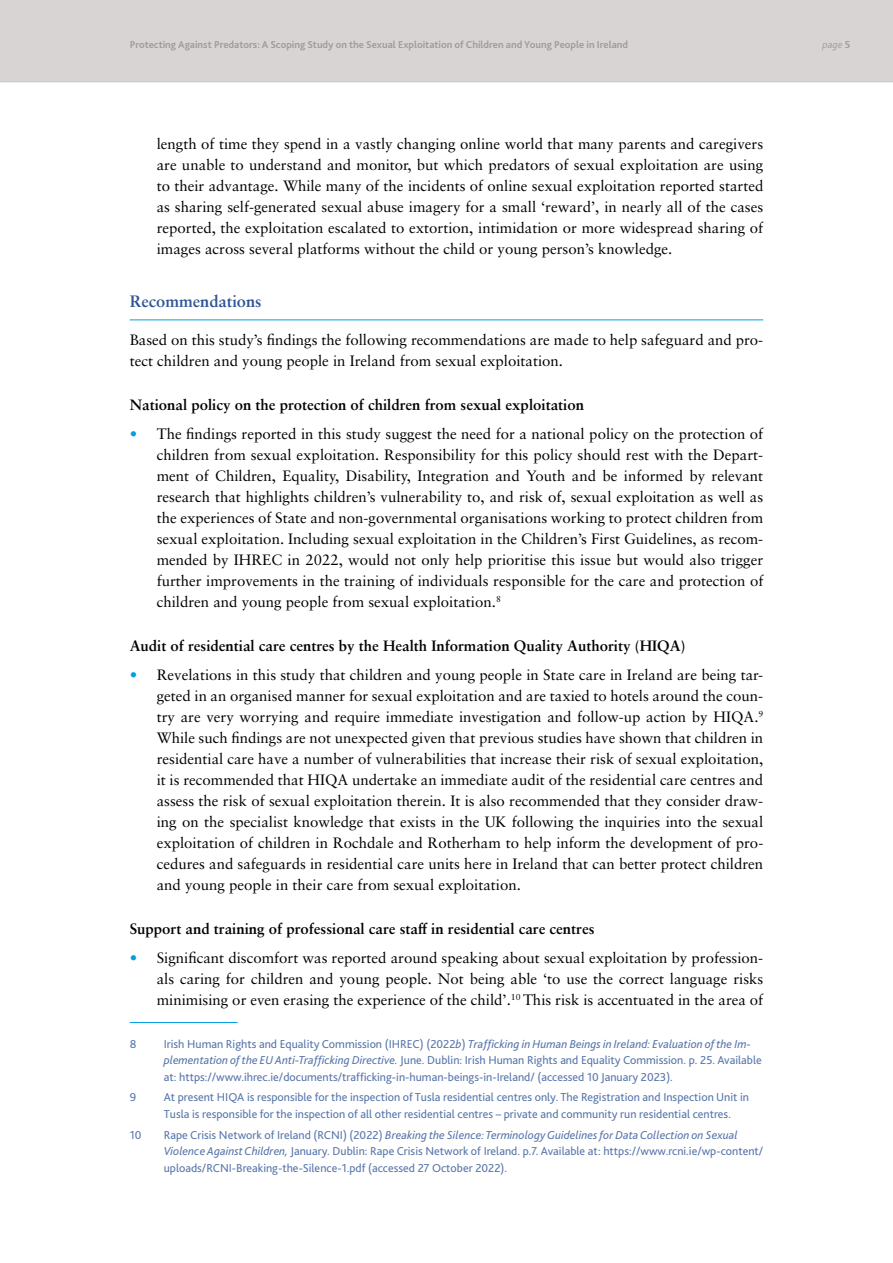
<style>
.page{position:relative;width:893px;height:1263px;background:#fff}
.page>*{position:absolute;margin:0;border:0;box-sizing:border-box;transform-origin:0 0}
.t1{font:700 16.5px "Sabon LT Pro";color:#2f5496}
.t2{font:15px/21px "Sabon";color:#000;text-align:justify}
.t3{font:700 15px "Sabon LT Pro";color:#000}
.t4{font:12px/16.5px "Bliss 2";color:#5876ab}
.t5{font:700 10.5px "Bliss 2";color:#9d9d9c}
.t6{font:italic 300 10.5px "Bliss 2";color:#9d9d9c}
.s1{font-weight:700;font-style:normal}
.s2{color:#009fe3}
.s3{font-style:italic}
</style>
<div class="page">
<div style="left:0;top:0;width:893px;height:82px;background:#d8d4d3"></div>
<hr style="left:130px;top:319px;width:633px;height:1px;background:#009fe3">
<hr style="left:130px;top:1022px;width:108px;height:1px;background:#009fe3">
<p class="t5" style="left:130px;top:38px;width:500px">Protecting Against Predators: A Scoping Study on the Sexual Exploitation of Children and Young People in Ireland</p>
<p class="t6" style="left:822px;top:38px;width:30px">page <span class="s1">5</span></p>
<p class="t2" style="left:157px;top:133px;width:608px">length of time they spend in a vastly changing online world that many parents and caregivers are unable to understand and monitor, but which predators of sexual exploitation are using to their advantage. While many of the incidents of online sexual exploitation reported started as sharing self-generated sexual abuse imagery for a small ‘reward’, in nearly all of the cases reported, the exploitation escalated to extortion, intimidation or more widespread sharing of images across several platforms without the child or young person’s knowledge.</p>
<p class="t1" style="left:130px;top:291px;width:134px">Recommendations</p>
<p class="t2" style="left:130px;top:329px;width:635px">Based on this study’s findings the following recommendations are made to help safeguard and pro&shy;tect children and young people in Ireland from sexual exploitation.</p>
<p class="t3" style="left:130px;top:396px;width:456px">National policy on the protection of children from sexual exploitation</p>
<p class="t2" style="left:157px;top:423px;width:608px;text-indent:-27px"><span class="s2">•</span> The findings reported in this study suggest the need for a national policy on the protection of children from sexual exploitation. Responsibility for this policy should rest with the Depart&shy;ment of Children, Equality, Disability, Integration and Youth and be informed by relevant research that highlights children’s vulnerability to, and risk of, sexual exploitation as well as the experiences of State and non-governmental organisations working to protect children from sexual exploitation. Including sexual exploitation in the Children’s First Guidelines, as recom&shy;mended by IHREC in 2022, would not only help prioritise this issue but would also trigger further improvements in the training of individuals responsible for the care and protection of children and young people from sexual exploitation.<sup>8</sup></p>
<p class="t3" style="left:130px;top:637px;width:557px">Audit of residential care centres by the Health Information Quality Authority (HIQA)</p>
<p class="t2" style="left:157px;top:664px;width:608px;text-indent:-27px"><span class="s2">•</span> Revelations in this study that children and young people in State care in Ireland are being tar&shy;geted in an organised manner for sexual exploitation and are taxied to hotels around the coun&shy;try are very worrying and require immediate investigation and follow-up action by HIQA.<sup>9<br></sup>While such findings are not unexpected given that previous studies have shown that children in residential care have a number of vulnerabilities that increase their risk of sexual exploitation, it is recommended that HIQA undertake an immediate audit of the residential care centres and assess the risk of sexual exploitation therein. It is also recommended that they consider draw&shy;ing on the specialist knowledge that exists in the UK following the inquiries into the sexual exploitation of children in Rochdale and Rotherham to help inform the development of pro&shy;cedures and safeguards in residential care units here in Ireland that can better protect children and young people in their care from sexual exploitation.</p>
<p class="t3" style="left:130px;top:920px;width:466px">Support and training of professional care staff in residential care centres</p>
<p class="t2" style="left:157px;top:947px;width:608px;text-indent:-27px"><span class="s2">•</span> Significant discomfort was reported around speaking about sexual exploitation by profession&shy;als caring for children and young people. Not being able ‘to use the correct language risks minimising or even erasing the experience of the child’.<sup>10</sup> This risk is accentuated in the area of</p>
<p class="t4" style="left:130px;top:1035px;width:8px">8</p>
<p class="t4" style="left:164px;top:1035px;width:600px">Irish Human Rights and Equality Commission (IHREC) (2022<span class="s3">b</span>) <span class="s3">Trafficking in Human Beings in Ireland: Evaluation of the Im&shy;plementation of the EU Anti-Trafficking Directive.</span> June. Dublin: Irish Human Rights and Equality Commission. p. 25. Available at: https://www.ihrec.ie/documents/trafficking-in-human-beings-in-Ireland/ (accessed 10 January 2023).</p>
<p class="t4" style="left:130px;top:1089px;width:8px">9</p>
<p class="t4" style="left:164px;top:1089px;width:587px">At present HIQA is responsible for the inspection of Tusla residential centres only. The Registration and Inspection Unit in<br>Tusla is responsible for the inspection of all other residential centres – private and community run residential centres.</p>
<p class="t4" style="left:130px;top:1126px;width:13px">10</p>
<p class="t4" style="left:164px;top:1126px;width:601px">Rape Crisis Network of Ireland (RCNI) (2022) <span class="s3">Breaking the Silence: Terminology Guidelines for Data Collection on Sexual<br>Violence Against Children,</span> January. Dublin: Rape Crisis Network of Ireland. p.7. Available at: https://www.rcni.ie/wp-content/ uploads/RCNI-Breaking-the-Silence-1.pdf (accessed 27 October 2022).</p>
</div>
